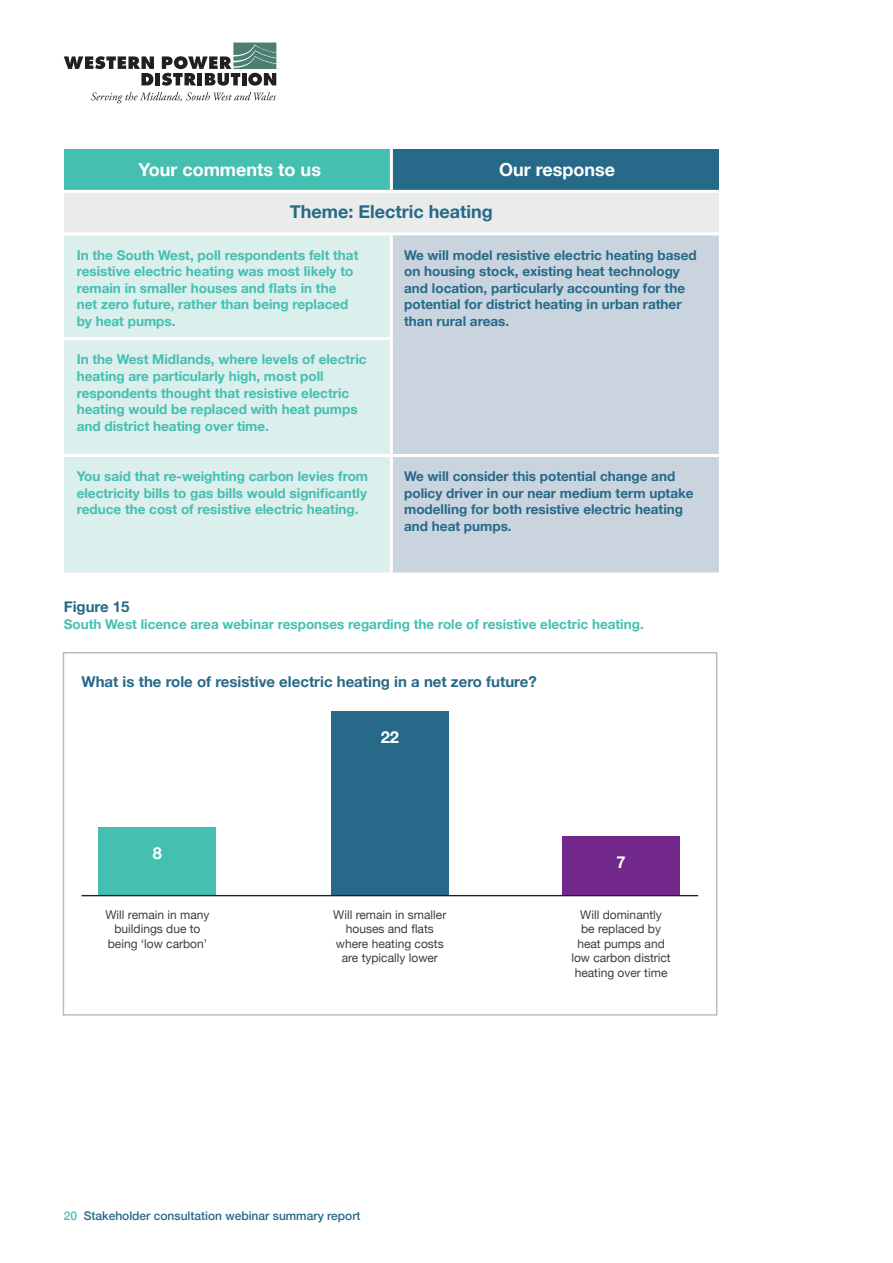
<style>
.page{position:relative;width:893px;height:1263px;background:#fff}
.page>*{position:absolute;margin:0;border:0;box-sizing:border-box;transform-origin:0 0}
.t1{font:700 18px "Helvetica Neue";color:#fff}
.t2{font:700 18px "Helvetica Neue";color:#266989}
.t3{font:700 16.5px "Helvetica Neue";color:#fff}
.t4{font:700 15px "Helvetica Neue";color:#266989}
.t5{font:700 13.5px/16.5px "Helvetica Neue";color:#44bfb0}
.t6{font:700 13.5px/16.5px "Helvetica Neue";color:#266989}
.t7{font:12px/14.4px "Helvetica Neue";color:#3e3e3f;text-align:center}
.t8{font:500 12px "Helvetica Neue";color:#266989}
.s1{color:#44bfb0}
</style>
<div class="page">
<svg style="left:64px;top:56px;width:90px;height:29px"></svg>
<hr style="left:156px;top:73px;width:4px;height:12px;background:#231f20">
<svg style="left:162px;top:43px;width:114px;height:43px"></svg>
<svg style="left:91px;top:92px;width:185px;height:11px"></svg>
<div style="left:562px;top:836px;width:117px;height:60px;background:#72288b"></div>
<div style="left:64px;top:149px;width:327px;height:42px;background:#44bfb0"></div>
<div style="left:391px;top:149px;width:328px;height:42px;background:#266989"></div>
<div style="left:64px;top:191px;width:655px;height:43px;background:#e9ecea"></div>
<div style="left:64px;top:235px;width:326px;height:337px;background:#dbefec"></div>
<div style="left:393px;top:235px;width:326px;height:337px;background:#c9d4df"></div>
<hr style="left:390px;top:149px;width:3px;height:41px;background:#fff">
<hr style="left:64px;top:232px;width:327px;height:3px;background:#fff">
<hr style="left:391px;top:232px;width:328px;height:3px;background:#fff">
<hr style="left:64px;top:337px;width:329px;height:3px;background:#fff">
<hr style="left:64px;top:454px;width:327px;height:3px;background:#fff">
<hr style="left:391px;top:454px;width:328px;height:3px;background:#fff">
<hr style="left:64px;top:190px;width:327px;height:3px;background:#fff">
<hr style="left:391px;top:190px;width:328px;height:3px;background:#fff">
<div style="left:63px;top:652px;width:654px;height:364px;border:2px solid #bcbdc0"></div>
<div style="left:331px;top:712px;width:117px;height:184px;background:#266989"></div>
<div style="left:99px;top:828px;width:117px;height:68px;background:#44bfb0"></div>
<hr style="left:82px;top:895px;width:616px;height:1px;background:#231f20">
<p class="t1" style="left:139px;top:155px;width:184px">Your comments to us</p>
<p class="t1" style="left:499px;top:155px;width:118px">Our response</p>
<p class="t2" style="left:290px;top:198px;width:204px">Theme: Electric heating</p>
<p class="t5" style="left:77px;top:247px;width:283px">In the South West, poll respondents felt that resistive electric heating was most likely to remain in smaller houses and flats in the net zero future, rather than being replaced by heat pumps.</p>
<p class="t6" style="left:404px;top:247px;width:294px">We will model resistive electric heating based on housing stock, existing heat technology and location, particularly accounting for the potential for district heating in urban rather than rural areas.</p>
<p class="t5" style="left:77px;top:352px;width:291px">In the West Midlands, where levels of electric heating are particularly high, most poll respondents thought that resistive electric heating would be replaced with heat pumps and district heating over time.</p>
<p class="t5" style="left:77px;top:469px;width:293px;text-align:justify">You said that re-weighting carbon levies from electricity bills to gas bills would significantly reduce the cost of resistive electric heating.</p>
<p class="t6" style="left:404px;top:469px;width:291px">We will consider this potential change and policy driver in our near medium term uptake modelling for both resistive electric heating and heat pumps.</p>
<p class="t4" style="left:64px;top:595px;width:67px">Figure 15</p>
<p class="t5" style="left:64px;top:616px;width:581px">South West licence area webinar responses regarding the role of resistive electric heating.</p>
<p class="t4" style="left:82px;top:670px;width:457px">What is the role of resistive electric heating in a net zero future?</p>
<p class="t3" style="left:153px;top:840px;width:11px">8</p>
<p class="t3" style="left:381px;top:724px;width:20px">22</p>
<p class="t3" style="left:616px;top:849px;width:11px">7</p>
<p class="t7" style="left:105px;top:908px;width:106px">Will remain in many buildings due to being ‘low carbon’</p>
<p class="t7" style="left:333px;top:908px;width:115px">Will remain in smaller houses and flats where heating costs are typically lower</p>
<p class="t7" style="left:571px;top:908px;width:101px">Will dominantly<br>be replaced by heat pumps and low carbon district heating over time</p>
<p class="t8" style="left:64px;top:1206px;width:298px"><span class="s1">20</span> Stakeholder consultation webinar summary report</p>
</div>
